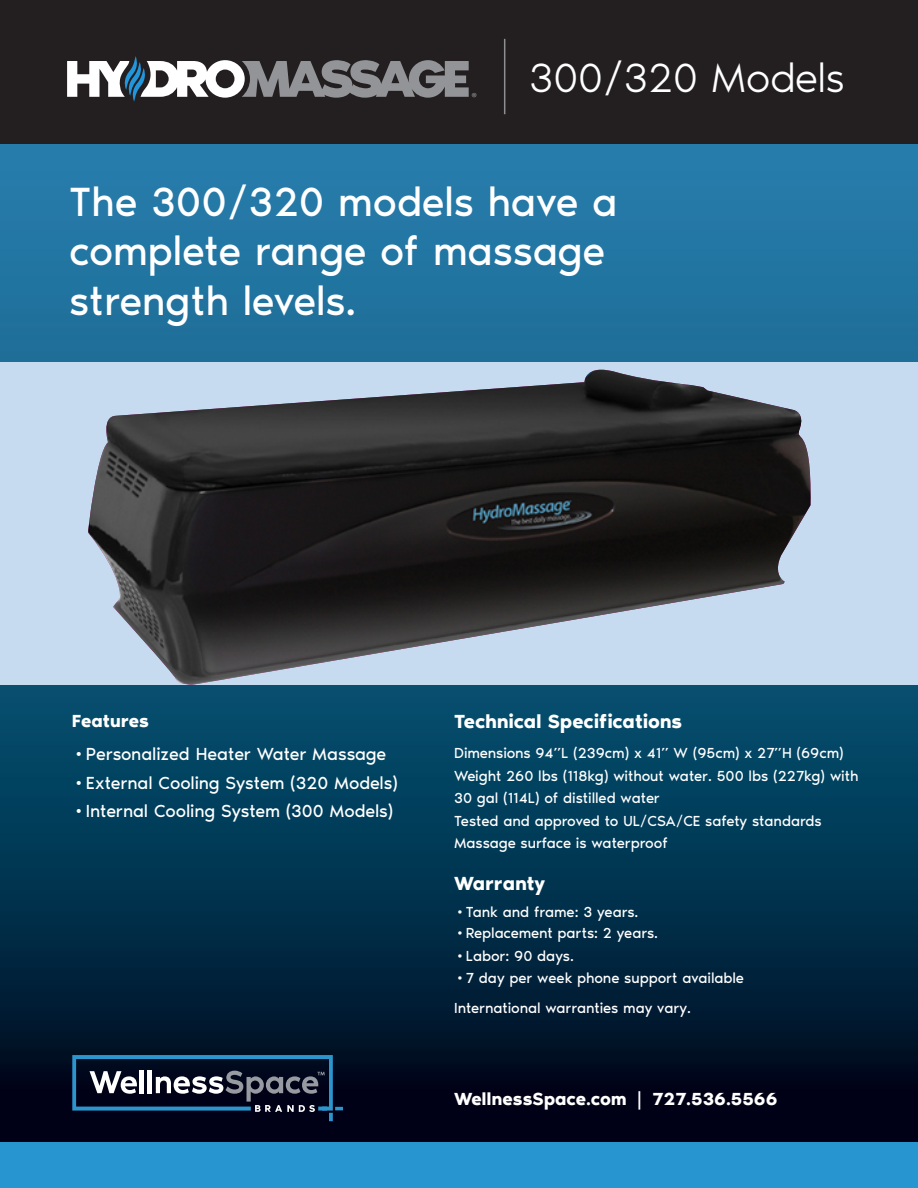
<style>
.page{position:relative;width:918px;height:1188px;background:#fff}
.page>*{position:absolute;margin:0;border:0;box-sizing:border-box;transform-origin:0 0}
.t1{font:42px/49.5px "Noir Pro";letter-spacing:-.01em;color:#fff}
.t2{font:300 42px "Noir Pro";color:#fff}
.t3{font:600 19.5px "Noir Pro";letter-spacing:-.01em;color:#fff}
.t4{font:18px "Noir Pro";letter-spacing:-.01em;color:#fff}
.t5{font:600 18px "Noir Pro";color:#fff}
.t6{font:15px/22.5px "Noir Pro";letter-spacing:-.01em;color:#fff}
.t7{font:13.35px "Myriad Pro";color:#929497}
</style>
<div class="page">
<div style="left:0;top:0;width:918px;height:145px;background:#231f20"></div>
<img style="left:0;top:145px;width:918px;height:998px">
<svg style="left:71px;top:1054px;width:272px;height:67px;background:#25364c"></svg>
<div style="left:0;top:362px;width:918px;height:323px;background:#c7dbf0"></div>
<svg style="left:67px;top:56px;width:402px;height:46px"></svg>
<div style="left:0;top:1143px;width:918px;height:45px;background:#2795cf"></div>
<hr style="left:504px;top:39px;width:1px;height:75px;background:#8d8f92">
<img style="left:88px;top:370px;width:723px;height:315px">
<p class="t7" style="left:472px;top:89px;width:7px">®</p>
<p class="t2" style="left:529px;top:46px;width:317px">300/320 Models</p>
<p class="t1" style="left:69px;top:174px;width:550px">The 300/320 models have a complete range of massage strength levels.</p>
<p class="t5" style="left:72px;top:707px;width:79px">Features</p>
<p class="t4" style="left:72px;top:740px;width:316px">•Personalized Heater Water Massage</p>
<p class="t4" style="left:72px;top:769px;width:328px">•External Cooling System (320 Models)</p>
<p class="t4" style="left:72px;top:797px;width:323px">•Internal Cooling System (300 Models)</p>
<p class="t3" style="left:454px;top:706px;width:230px">Technical Specifications</p>
<p class="t6" style="left:454px;top:741px;width:391px">Dimensions 94”L (239cm) x 41” W (95cm) x 27”H (69cm)</p>
<p class="t6" style="left:454px;top:764px;width:406px">Weight 260 lbs (118kg) without water. 500 lbs (227kg) with<br>30 gal (114L) of distilled water</p>
<p class="t6" style="left:454px;top:809px;width:369px">Tested and approved to UL/CSA/CE safety standards</p>
<p class="t6" style="left:454px;top:831px;width:215px">Massage surface is waterproof</p>
<p class="t3" style="left:454px;top:868px;width:92px">Warranty</p>
<p class="t6" style="left:454px;top:900px;width:186px">•Tank and frame: 3 years.</p>
<p class="t6" style="left:454px;top:921px;width:205px">•Replacement parts: 2 years.</p>
<p class="t6" style="left:454px;top:944px;width:121px">•Labor: 90 days.</p>
<p class="t6" style="left:454px;top:966px;width:291px">•7 day per week phone support available</p>
<p class="t6" style="left:454px;top:996px;width:238px">International warranties may vary.</p>
<p class="t5" style="left:454px;top:1085px;width:325px">WellnessSpace.com | 727.536.5566</p>
</div>
